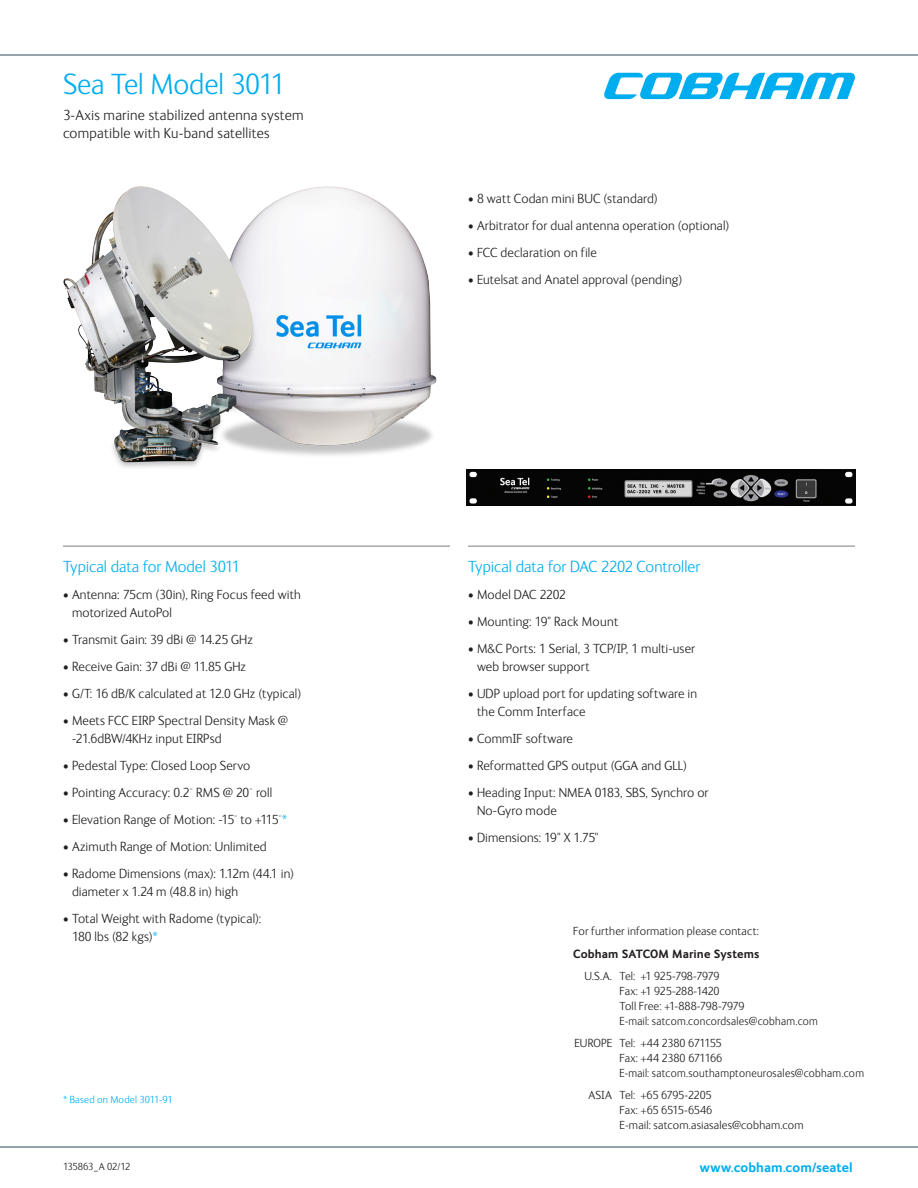
<style>
.page{position:relative;width:918px;height:1188px;background:#fff}
.page>*{position:absolute;margin:0;border:0;box-sizing:border-box;transform-origin:0 0}
.t1{font:300 30px "FS Ingrid";letter-spacing:-.005em;color:#00aeef}
.subhead{font:300 16.5px "FS Ingrid";color:#00aeef}
.t2{font:300 15px/18px "FS Ingrid";letter-spacing:.015em;color:#231f20}
.t3{font:300 13.5px/18px "FS Ingrid";letter-spacing:.01em;color:#231f20}
.t4{font:700 13.5px "FS Ingrid";letter-spacing:.005em;color:#00aeef}
.t5{font:300 13.5px "FS Ingrid";letter-spacing:-.015em;color:#231f20}
.t6{font:300 12px "FS Ingrid";letter-spacing:.01em;color:#231f20}
.t7{font:300 12px "FS Ingrid";letter-spacing:.01em;color:#231f20;scale:.95 1}
.t8{font:300 12px "FS Ingrid";letter-spacing:-.01em;color:#231f20}
.t9{font:700 12px "FS Ingrid";letter-spacing:.005em;color:#231f20}
.t10{font:300 12px "FS Ingrid";letter-spacing:-.015em;color:#231f20}
.Feature_Bullet{font:300 10.5px "FS Ingrid";letter-spacing:.02em;color:#00aeef}
.t11{font:300 10.5px "FS Ingrid";letter-spacing:-.02em;color:#231f20}
.s1{color:#00aeef}
.s2{color:#fff}
</style>
<div class="page">
<hr style="left:0;top:1146px;width:918px;height:1px;background:#94a2aa">
<svg style="left:604px;top:73px;width:251px;height:26px"></svg>
<hr style="left:0;top:54px;width:918px;height:2px;background:#94a2aa">
<img style="left:467px;top:469px;width:388px;height:36px">
<img style="left:63px;top:186px;width:419px;height:290px">
<hr style="left:63px;top:545px;width:387px;height:2px;background:#a8a9ad">
<hr style="left:468px;top:545px;width:387px;height:2px;background:#a8a9ad">
<p class="t1" style="left:63px;top:69px;width:224px">Sea Tel Model 3011</p>
<p class="t2" style="left:63px;top:107px;width:242px">3-Axis marine stabilized antenna system compatible with Ku-band satellites</p>
<p class="subhead" style="left:63px;top:559px;width:179px">Typical data for Model 3011</p>
<p class="t3" style="left:72px;top:586px;width:231px;text-indent:-9px">• Antenna: 75cm (30in), Ring Focus feed with motorized AutoPol</p>
<p class="t3" style="left:63px;top:631px;width:191px">• Transmit Gain: 39 dBi @ 14.25 GHz</p>
<p class="t3" style="left:63px;top:658px;width:184px">• Receive Gain: 37 dBi @ 11.85 GHz</p>
<p class="t3" style="left:63px;top:685px;width:240px">• G/T: 16 dB/K calculated at 12.0 GHz (typical)</p>
<p class="t3" style="left:72px;top:712px;width:218px;text-indent:-9px">• Meets FCC EIRP Spectral Density Mask @ -21.6dBW/4KHz input EIRPsd</p>
<p class="t3" style="left:63px;top:757px;width:189px">• Pedestal Type: Closed Loop Servo</p>
<p class="t3" style="left:63px;top:784px;width:211px">• Pointing Accuracy: 0.2° RMS @ 20° roll</p>
<p class="t3" style="left:63px;top:811px;width:226px">• Elevation Range of Motion: -15° to +115°<span class="s1">*</span></p>
<p class="t3" style="left:63px;top:838px;width:205px">• Azimuth Range of Motion: Unlimited</p>
<p class="t3" style="left:72px;top:865px;width:223px;text-indent:-9px">• Radome Dimensions (max): 1.12m (44.1 in) diameter x 1.24 m (48.8 in) high</p>
<p class="t3" style="left:72px;top:910px;width:191px;text-indent:-9px">• Total Weight with Radome (typical):<br>180 lbs (82 kgs)<span class="s1">*</span></p>
<p class="Feature_Bullet" style="left:63px;top:1095px;width:111px">* Based on Model 3011-91</p>
<p class="t3" style="left:468px;top:190px;width:191px">• 8 watt Codan mini BUC (standard)</p>
<p class="t3" style="left:468px;top:217px;width:263px">• Arbitrator for dual antenna operation (optional)</p>
<p class="t3" style="left:468px;top:244px;width:130px">• FCC declaration on file</p>
<p class="t3" style="left:468px;top:271px;width:216px">• Eutelsat and Anatel approval (pending)</p>
<p class="subhead" style="left:468px;top:559px;width:234px">Typical data for DAC 2202 Controller</p>
<p class="t5" style="left:468px;top:588px;width:99px">• Model DAC 2202</p>
<p class="t3" style="left:468px;top:613px;width:152px">• Mounting: 19" Rack Mount</p>
<p class="t3" style="left:477px;top:640px;width:220px;text-indent:-9px">• M&amp;C Ports: 1 Serial, 3 TCP/IP, 1 multi-user web browser support</p>
<p class="t3" style="left:477px;top:685px;width:222px;text-indent:-9px">• UDP upload port for updating software in the Comm Interface</p>
<p class="t3" style="left:468px;top:730px;width:107px">• CommIF software</p>
<p class="t3" style="left:468px;top:757px;width:221px">• Reformatted GPS output (GGA and GLL)</p>
<p class="t3" style="left:477px;top:784px;width:233px;text-indent:-9px">• Heading Input: NMEA 0183, SBS, Synchro or<br>No-Gyro mode</p>
<p class="t3" style="left:468px;top:829px;width:132px">• Dimensions: 19" X 1.75"</p>
<p class="t6" style="left:573px;top:925px;width:188px">For further information please contact:</p>
<p class="t9" style="left:573px;top:947px;width:188px">Cobham SATCOM Marine Systems</p>
<p class="t8" style="left:585px;top:970px;width:137px">U.S.A. Tel: +1 925-798-7979</p>
<p class="t8" style="left:620px;top:985px;width:101px">Fax: +1 925-288-1420</p>
<p class="t6" style="left:620px;top:1000px;width:126px">Toll Free: +1-888-798-7979</p>
<p class="t7" style="left:620px;top:1015px;width:210px">E-mail: satcom.concordsales@cobham.com</p>
<p class="t6" style="left:575px;top:1037px;width:149px">EUROPE Tel: +44 2380 671155</p>
<p class="t6" style="left:575px;top:1052px;width:149px"><span class="s2">EUROPE</span> Fax: +44 2380 671166</p>
<p class="t7" style="left:576px;top:1067px;width:304px"><span class="s2">EUROPE</span> E-mail: satcom.southamptoneurosales@cobham.com</p>
<p class="t8" style="left:588px;top:1088px;width:125px">ASIA Tel: +65 6795-2205</p>
<p class="t10" style="left:620px;top:1103px;width:94px">Fax: +65 6515-6546</p>
<p class="t6" style="left:620px;top:1118px;width:185px">E-mail: satcom.asiasales@cobham.com</p>
<p class="t11" style="left:63px;top:1161px;width:69px">135863_A 02/12</p>
<p class="t4" style="left:700px;top:1159px;width:155px">www.cobham.com/seatel</p>
</div>
